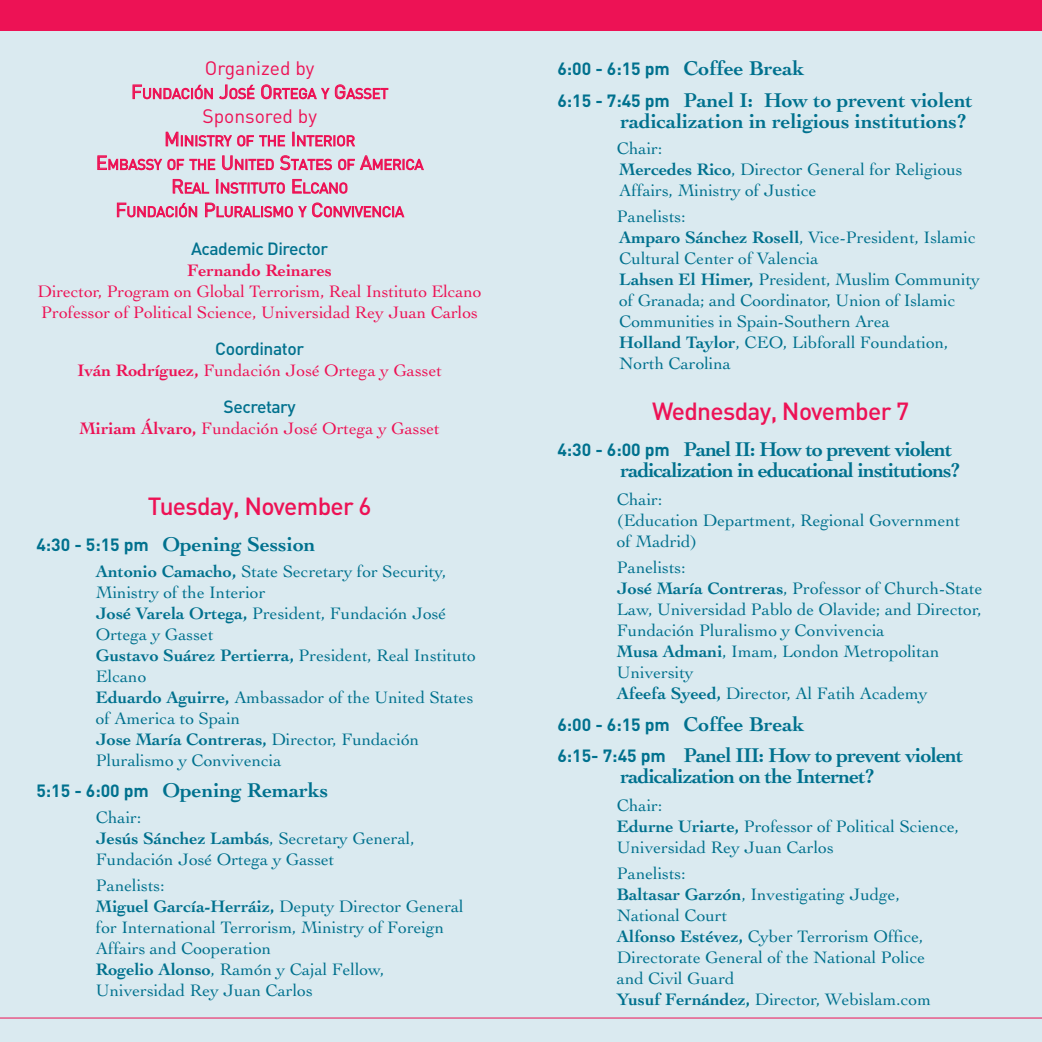
<style>
.page{position:relative;width:1042px;height:1042px;background:#daeaf0}
.page>*{position:absolute;margin:0;border:0;box-sizing:border-box;transform-origin:0 0}
.t1{font:500 24.5px "DIN";letter-spacing:-.025em;color:#ed1255}
.t2{font:700 21px/21px "Cochin";letter-spacing:-.035em;color:#00718e}
.t3{font:700 21px/21px "Cochin";letter-spacing:-.005em;color:#00718e}
.t4{font:700 21px "Cochin";color:#00718e}
.t5{font:19.25px "DIN";color:#ed1255}
.t6{font:17.5px/21px "Cochin";color:#00718e}
.t7{font:17.5px/21px "Cochin";color:#ed1255}
.t8{font:700 17.5px "DIN";color:#00718e}
.t9{font:500 17.5px "DIN";letter-spacing:-.025em;color:#00718e}
.t10{font:700 17.5px "Cochin";color:#ed1255}
.t11{font:14.35px/23.6px "DIN";letter-spacing:-.005em;color:#ed1255;text-align:center}
.s1{font-size:19.25px}
.s2{font-weight:700}
.s3{font-family:"DIN";font-size:17.5px}
.s4{font-family:"Cochin";font-size:21px}
</style>
<div class="page">
<p class="t5" style="left:205px;top:61px;width:111px">Organized by</p>
<p class="t11" style="left:131px;top:83px;width:259px"><span class="s1">F</span>UNDACIÓN <span class="s1">J</span>OSÉ <span class="s1">O</span>RTEGA Y <span class="s1">G</span>ASSET</p>
<p class="t5" style="left:202px;top:109px;width:116px">Sponsored by</p>
<p class="t11" style="left:96px;top:131px;width:329px"><span class="s1">M</span>INISTRY OF THE <span class="s1">I</span>NTERIOR<br><span class="s1">E</span>MBASSY OF THE <span class="s1">U</span>NITED <span class="s1">S</span>TATES OF <span class="s1">A</span>MERICA<br><span class="s1">R</span>EAL <span class="s1">I</span>NSTITUTO <span class="s1">E</span>LCANO<br><span class="s1">F</span>UNDACIÓN <span class="s1">P</span>LURALISMO Y <span class="s1">C</span>ONVIVENCIA</p>
<p class="t9" style="left:191px;top:243px;width:139px">Academic Director</p>
<p class="t10" style="left:187px;top:264px;width:146px">Fernando Reinares</p>
<p class="t7" style="left:38px;top:283px;width:446px">Director, Program on Global Terrorism, Real Instituto Elcano<br>Professor of Political Science, Universidad Rey Juan Carlos</p>
<p class="t9" style="left:215px;top:342px;width:90px">Coordinator</p>
<p class="t7" style="left:77px;top:361px;width:366px"><span class="s2">Iván Rodríguez,</span> Fundación José Ortega y Gasset</p>
<p class="t9" style="left:224px;top:400px;width:74px">Secretary</p>
<p class="t7" style="left:79px;top:419px;width:362px"><span class="s2">Miriam Álvaro,</span> Fundación José Ortega y Gasset</p>
<h1 class="t1" style="left:148px;top:497px;width:225px">Tuesday, November 6</h1>
<p class="t4" style="left:36px;top:536px;width:281px"><span class="s3">4:30 - 5:15 pm</span> Opening Session</p>
<p class="t6" style="left:96px;top:562px;width:382px"><span class="s2">Antonio Camacho,</span> State Secretary for Security, Ministry of the Interior<br><span class="s2">José Varela Ortega,</span> President, Fundación José Ortega y Gasset<br><span class="s2">Gustavo Suárez Pertierra,</span> President, Real Instituto Elcano<br><span class="s2">Eduardo Aguirre,</span> Ambassador of the United States of America to Spain<br><span class="s2">Jose María Contreras,</span> Director, Fundación Pluralismo y Convivencia</p>
<p class="t4" style="left:36px;top:782px;width:294px"><span class="s3">5:15 - 6:00 pm</span> Opening Remarks</p>
<p class="t6" style="left:96px;top:809px;width:320px">Chair:<br><span class="s2">Jesús Sánchez Lambás</span>, Secretary General,<br>Fundación José Ortega y Gasset</p>
<p class="t6" style="left:96px;top:877px;width:369px">Panelists:<br><span class="s2">Miguel García-Herráiz,</span> Deputy Director General for International Terrorism, Ministry of Foreign Affairs and Cooperation<br><span class="s2">Rogelio Alonso</span>, Ramón y Cajal Fellow, Universidad Rey Juan Carlos</p>
<p class="t8" style="left:557px;top:63px;width:248px">6:00 - 6:15 pm <span class="s4">Coffee Break</span></p>
<p class="t3" style="left:620px;top:91px;width:354px;text-indent:-63px"><span class="s3">6:15 - 7:45 pm</span> Panel I: How to prevent violent radicalization in religious institutions?</p>
<p class="t6" style="left:617px;top:139px;width:347px">Chair:<br><span class="s2">Mercedes Rico</span>, Director General for Religious<br>Affairs, Ministry of Justice</p>
<p class="t6" style="left:617px;top:207px;width:364px">Panelists:<br><span class="s2">Amparo Sánchez Rosell</span>, Vice-President, Islamic Cultural Center of Valencia<br><span class="s2">Lahsen El Himer,</span> President, Muslim Community of Granada; and Coordinator, Union of Islamic Communities in Spain-Southern Area<br><span class="s2">Holland Taylor</span>, CEO, Libforall Foundation, North Carolina</p>
<h1 class="t1" style="left:652px;top:403px;width:258px">Wednesday, November 7</h1>
<p class="t2" style="left:620px;top:440px;width:341px;text-indent:-63px"><span class="s3">4:30 - 6:00 pm</span> Panel II: How to prevent violent radicalization in educational institutions?</p>
<p class="t6" style="left:617px;top:490px;width:345px">Chair:<br>(Education Department, Regional Government of Madrid)</p>
<p class="t6" style="left:617px;top:558px;width:367px">Panelists:<br><span class="s2">José María Contreras</span>, Professor of Church-State Law, Universidad Pablo de Olavide; and Director, Fundación Pluralismo y Convivencia<br><span class="s2">Musa Admani</span>, Imam, London Metropolitan University<br><span class="s2">Afeefa Syeed,</span> Director, Al Fatih Academy</p>
<p class="t8" style="left:557px;top:718px;width:248px">6:00 - 6:15 pm <span class="s4">Coffee Break</span></p>
<p class="t2" style="left:620px;top:746px;width:345px;text-indent:-63px"><span class="s3">6:15- 7:45 pm</span> Panel III: How to prevent violent radicalization on the Internet?</p>
<p class="t6" style="left:617px;top:796px;width:344px">Chair:<br><span class="s2">Edurne Uriarte,</span> Professor of Political Science,<br>Universidad Rey Juan Carlos</p>
<p class="t6" style="left:617px;top:864px;width:315px">Panelists:<br><span class="s2">Baltasar Garzón</span>, Investigating Judge,<br>National Court<br><span class="s2">Alfonso Estévez,</span> Cyber Terrorism Office,<br>Directorate General of the National Police and Civil Guard<br><span class="s2">Yusuf Fernández,</span> Director, Webislam.com</p>
</div>
